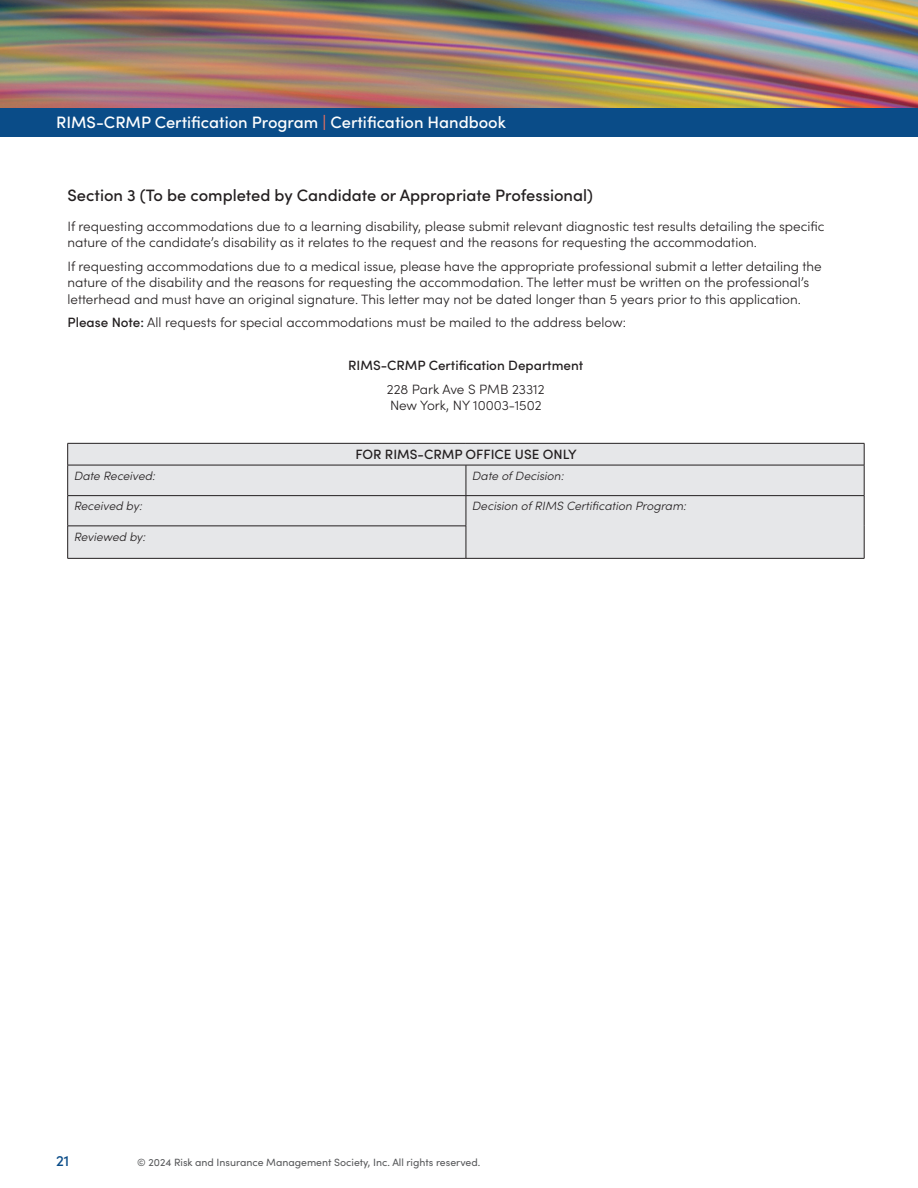
<style>
.page{position:relative;width:918px;height:1188px;background:#fff}
.page>*{position:absolute;margin:0;border:0;box-sizing:border-box;transform-origin:0 0}
.t1{font:500 16.5px "Sofia Pro";color:#231f20}
.t2{font:500 16.5px "Sofia Pro";color:#fff}
.t3{font:500 15px "Sofia Pro";color:#0a4c88}
.t4{font:300 13.5px/16.5px "Sofia Pro";color:#231f20}
.t5{font:500 13.5px "Sofia Pro";color:#231f20}
.t6{font:italic 300 12px "Sofia Pro";color:#231f20}
.t7{font:10.5px "Sofia Pro";color:#57585a}
.s1{color:#f3725d}
.s2{font-weight:500}
</style>
<div class="page">
<img style="left:0;top:0;width:918px;height:108px">
<div style="left:0;top:108px;width:918px;height:28px;background:#0a4c88"></div>
<div style="left:68px;top:444px;width:796px;height:114px;background:#e6e7e9"></div>
<hr style="left:68px;top:465px;width:398px;height:1px;background:#231f20">
<hr style="left:466px;top:465px;width:398px;height:1px;background:#231f20">
<hr style="left:466px;top:465px;width:1px;height:30px;background:#231f20">
<hr style="left:68px;top:495px;width:398px;height:1px;background:#231f20">
<hr style="left:466px;top:495px;width:398px;height:1px;background:#231f20">
<hr style="left:466px;top:496px;width:1px;height:30px;background:#231f20">
<hr style="left:68px;top:526px;width:398px;height:1px;background:#231f20">
<hr style="left:466px;top:526px;width:1px;height:32px;background:#231f20">
<hr style="left:68px;top:443px;width:398px;height:1px;background:#231f20">
<svg style="left:67px;top:444px;width:1px;height:21px"></svg>
<hr style="left:466px;top:443px;width:398px;height:1px;background:#231f20">
<svg style="left:864px;top:444px;width:1px;height:21px"></svg>
<hr style="left:67px;top:465px;width:1px;height:30px;background:#231f20">
<hr style="left:864px;top:465px;width:1px;height:30px;background:#231f20">
<hr style="left:67px;top:496px;width:1px;height:30px;background:#231f20">
<hr style="left:864px;top:496px;width:1px;height:30px;background:#231f20">
<hr style="left:864px;top:526px;width:1px;height:32px;background:#231f20">
<hr style="left:466px;top:558px;width:398px;height:1px;background:#231f20">
<hr style="left:67px;top:526px;width:1px;height:32px;background:#231f20">
<hr style="left:68px;top:558px;width:398px;height:1px;background:#231f20">
<p class="t2" style="left:56px;top:110px;width:451px">RIMS-CRMP Certification Program <span class="s1">|</span> Certification Handbook</p>
<p class="t1" style="left:68px;top:183px;width:527px">Section 3 (To be completed by Candidate or Appropriate Professional)</p>
<p class="t4" style="left:68px;top:217px;width:759px">If requesting accommodations due to a learning disability, please submit relevant diagnostic test results detailing the specific nature of the candidate’s disability as it relates to the request and the reasons for requesting the accommodation.</p>
<p class="t4" style="left:68px;top:257px;width:756px">If requesting accommodations due to a medical issue, please have the appropriate professional submit a letter detailing the nature of the disability and the reasons for requesting the accommodation. The letter must be written on the professional’s letterhead and must have an original signature. This letter may not be dated longer than 5 years prior to this application.</p>
<p class="t4" style="left:68px;top:313px;width:560px"><span class="s2">Please Note:</span> All requests for special accommodations must be mailed to the address below:</p>
<p class="t5" style="left:348px;top:356px;width:237px">RIMS-CRMP Certification Department</p>
<p class="t4" style="left:387px;top:380px;width:159px">228 Park Ave S PMB 23312<br>New York, NY 10003-1502</p>
<p class="t5" style="left:356px;top:444px;width:223px">FOR RIMS-CRMP OFFICE USE ONLY</p>
<p class="t6" style="left:74px;top:467px;width:83px">Date Received:</p>
<p class="t6" style="left:472px;top:467px;width:93px">Date of Decision:</p>
<p class="t6" style="left:74px;top:497px;width:70px">Received by:</p>
<p class="t6" style="left:472px;top:497px;width:216px">Decision of RIMS Certification Program:</p>
<p class="t6" style="left:74px;top:528px;width:73px">Reviewed by:</p>
<p class="t3" style="left:56px;top:1149px;width:15px">21</p>
<p class="t7" style="left:137px;top:1155px;width:345px">© 2024 Risk and Insurance Management Society, Inc. All rights reserved.</p>
</div>
